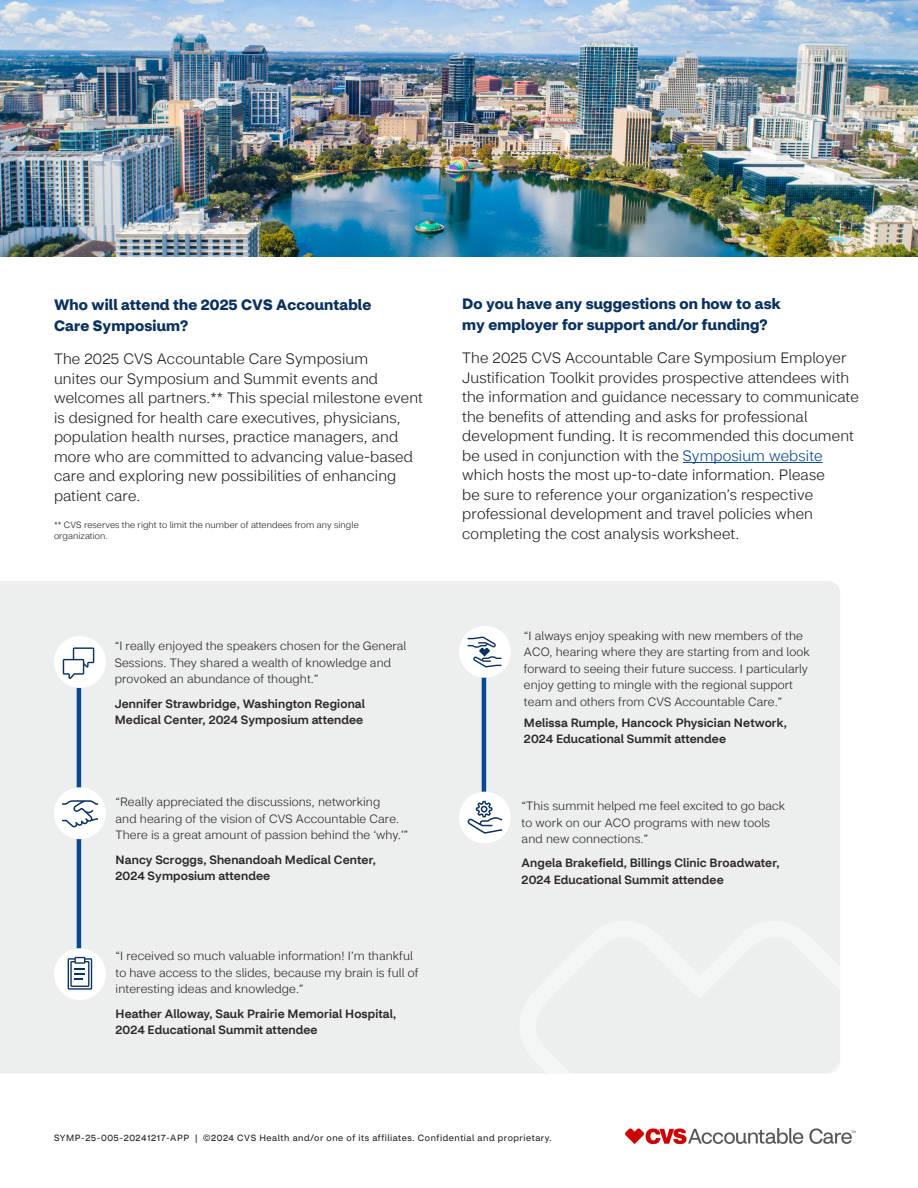
<style>
.page{position:relative;width:918px;height:1188px;background:#fff}
.page>*{position:absolute;margin:0;border:0;box-sizing:border-box;transform-origin:0 0}
.t1{font:300 15px/19.5px "CVS Health Sans";letter-spacing:.01em;color:#202323}
.t2{font:700 15px/21px "CVS Health Sans";letter-spacing:.01em;color:#0b315e}
.t3{font:300 12px/16.5px "CVS Health Sans";letter-spacing:.01em;color:#2c2927}
.t4{font:500 12px/16.5px "CVS Health Sans";letter-spacing:.01em;color:#2c2927}
.t5{font:9px "CVS Health Sans";letter-spacing:.06em;color:#202323}
.t6{font:300 9px/10.5px "CVS Health Sans";letter-spacing:.01em;color:#202323}
.s1{color:#08488e}
</style>
<div class="page">
<img style="left:0;top:0;width:918px;height:256px">
<hr style="left:683px;top:462px;width:140px;height:1px;background:#08488e">
<div style="left:0;top:581px;width:840px;height:492px;background:#edefef"></div>
<svg style="left:506px;top:909px;width:344px;height:235px"></svg>
<hr style="left:77px;top:650px;width:4px;height:338px;background:#08488e">
<hr style="left:482px;top:648px;width:4px;height:192px;background:#08488e">
<div style="left:54px;top:636px;width:52px;height:52px;background:#fff;border-radius:50%"></div>
<svg style="left:63px;top:647px;width:31px;height:32px"></svg>
<div style="left:459px;top:626px;width:52px;height:52px;background:#fff;border-radius:50%"></div>
<div style="left:54px;top:787px;width:52px;height:52px;background:#fff;border-radius:50%"></div>
<div style="left:54px;top:948px;width:52px;height:52px;background:#fff;border-radius:50%"></div>
<img style="left:625px;top:1128px;width:231px;height:15px">
<svg style="left:62px;top:800px;width:36px;height:27px"></svg>
<svg style="left:68px;top:957px;width:24px;height:33px"></svg>
<svg style="left:468px;top:637px;width:33px;height:30px"></svg>
<div style="left:459px;top:792px;width:52px;height:51px;background:#fff;border-radius:50%"></div>
<svg style="left:468px;top:801px;width:34px;height:33px"></svg>
<p class="t2" style="left:54px;top:295px;width:319px">Who will attend the 2025 CVS Accountable<br>Care Symposium?</p>
<p class="t1" style="left:54px;top:349px;width:371px">The 2025 CVS Accountable Care Symposium<br>unites our Symposium and Summit events and welcomes all partners.** This special milestone event is designed for health care executives, physicians, population health nurses, practice managers, and more who are committed to advancing value-based care and exploring new possibilities of enhancing patient care.</p>
<p class="t6" style="left:54px;top:520px;width:306px">** CVS reserves the right to limit the number of attendees from any single organization.</p>
<p class="t3" style="left:115px;top:638px;width:293px">“I really enjoyed the speakers chosen for the General<br>Sessions. They shared a wealth of knowledge and provoked an abundance of thought.”</p>
<p class="t4" style="left:115px;top:695px;width:252px">Jennifer Strawbridge, Washington Regional<br>Medical Center, 2024 Symposium attendee</p>
<p class="t3" style="left:116px;top:794px;width:294px">“Really appreciated the discussions, networking<br>and hearing of the vision of CVS Accountable Care.<br>There is a great amount of passion behind the ‘why.’”</p>
<p class="t4" style="left:116px;top:851px;width:262px">Nancy Scroggs, Shenandoah Medical Center,<br>2024 Symposium attendee</p>
<p class="t3" style="left:116px;top:948px;width:304px">“I received so much valuable information! I’m thankful to have access to the slides, because my brain is full of interesting ideas and knowledge.”</p>
<p class="t4" style="left:116px;top:1005px;width:282px">Heather Alloway, Sauk Prairie Memorial Hospital,<br>2024 Educational Summit attendee</p>
<p class="t2" style="left:462px;top:293px;width:320px">Do you have any suggestions on how to ask my employer for support and/or funding?</p>
<p class="t1" style="left:462px;top:348px;width:398px">The 2025 CVS Accountable Care Symposium Employer Justification Toolkit provides prospective attendees with the information and guidance necessary to communicate the benefits of attending and asks for professional development funding. It is recommended this document be used in conjunction with the <span class="s1">Symposium website </span>which hosts the most up-to-date information. Please<br>be sure to reference your organization’s respective professional development and travel policies when completing the cost analysis worksheet.</p>
<p class="t3" style="left:524px;top:627px;width:287px">“I always enjoy speaking with new members of the ACO, hearing where they are starting from and look forward to seeing their future success. I particularly enjoy getting to mingle with the regional support team and others from CVS Accountable Care.”</p>
<p class="t4" style="left:524px;top:714px;width:264px">Melissa Rumple, Hancock Physician Network,<br>2024 Educational Summit attendee</p>
<p class="t3" style="left:522px;top:798px;width:265px">“This summit helped me feel excited to go back to work on our ACO programs with new tools and new connections.”</p>
<p class="t4" style="left:522px;top:855px;width:260px">Angela Brakefield, Billings Clinic Broadwater,<br>2024 Educational Summit attendee</p>
<p class="t5" style="left:54px;top:1132px;width:499px">SYMP-25-005-20241217-APP | ©2024 CVS Health and/or one of its affiliates. Confidential and proprietary.</p>
</div>
